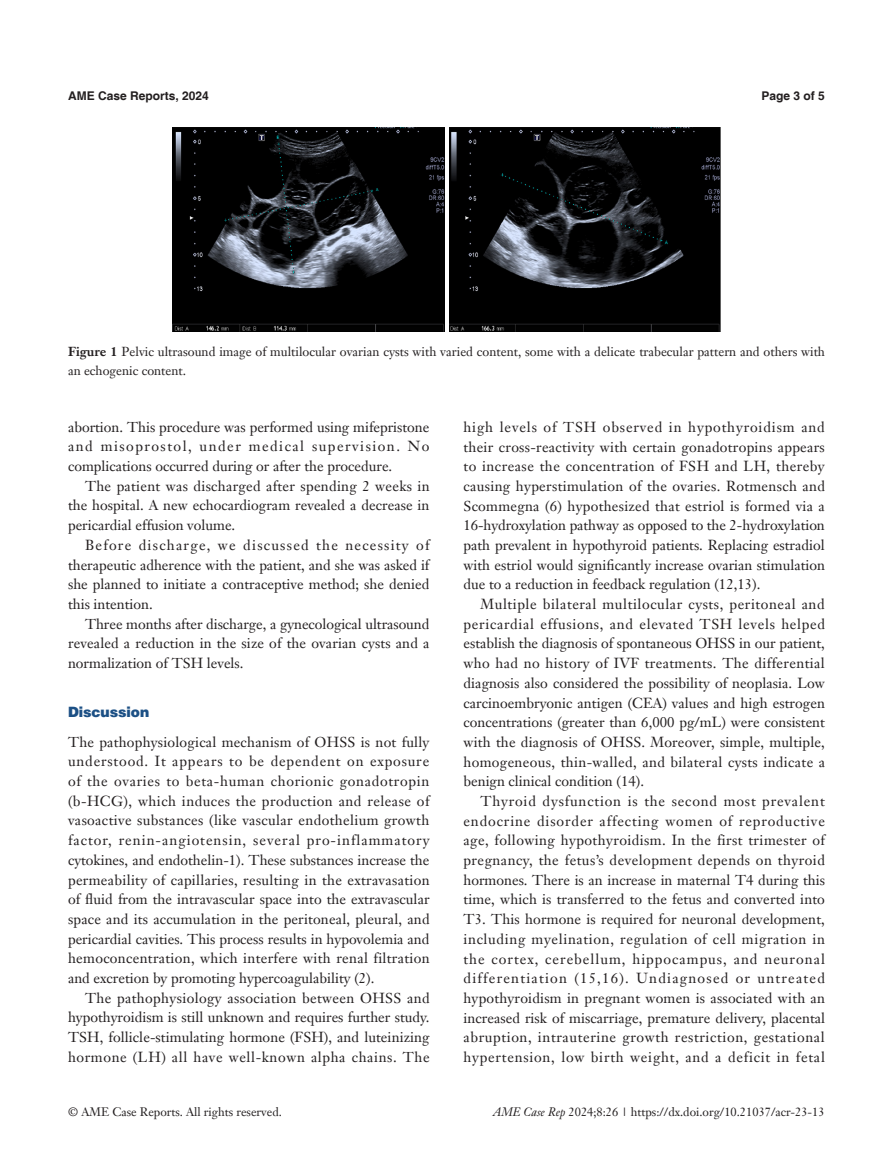
<style>
.page{position:relative;width:893px;height:1170px;background:#fff}
.page>*{position:absolute;margin:0;border:0;box-sizing:border-box;transform-origin:0 0}
.t1{font:14.25px/19.6px "Janson Text LT";color:#231f20;text-align:justify}
.t2{font:900 14.25px "Helvetica";color:#1c5085}
.t3{font:12.75px/19.5px "Janson Text LT";color:#231f20}
.t4{font:12px "Janson Text LT";color:#231f20}
.t5{font:700 12px "Helvetica";color:#231f20}
.s1{font-weight:700}
.s2{font-style:italic}
</style>
<div class="page">
<img style="left:449px;top:128px;width:271px;height:204px">
<img style="left:173px;top:128px;width:272px;height:204px">
<p class="t5" style="left:68px;top:88px;width:142px">AME Case Reports, 2024</p>
<p class="t5" style="left:762px;top:88px;width:65px">Page 3 of 5</p>
<p class="t3" style="left:68px;top:341px;width:758px"><span class="s1">Figure 1</span> Pelvic ultrasound image of multilocular ovarian cysts with varied content, some with a delicate trabecular pattern and others with an echogenic content.</p>
<p class="t1" style="left:68px;top:417px;width:363px">abortion. This procedure was performed using mifepristone and misoprostol, under medical supervision. No complications occurred during or after the procedure.</p>
<p class="t1" style="left:68px;top:476px;width:363px;text-indent:17px">The patient was discharged after spending 2 weeks in the hospital. A new echocardiogram revealed a decrease in pericardial effusion volume.</p>
<p class="t1" style="left:68px;top:535px;width:363px;text-indent:17px">Before discharge, we discussed the necessity of therapeutic adherence with the patient, and she was asked if she planned to initiate a contraceptive method; she denied this intention.</p>
<p class="t1" style="left:68px;top:613px;width:363px;text-indent:17px">Three months after discharge, a gynecological ultrasound revealed a reduction in the size of the ovarian cysts and a normalization of TSH levels.</p>
<p class="t2" style="left:68px;top:702px;width:83px">Discussion</p>
<p class="t1" style="left:68px;top:731px;width:363px">The pathophysiological mechanism of OHSS is not fully understood. It appears to be dependent on exposure of the ovaries to beta-human chorionic gonadotropin (b-HCG), which induces the production and release of vasoactive substances (like vascular endothelium growth factor, renin-angiotensin, several pro-inflammatory cytokines, and endothelin-1). These substances increase the permeability of capillaries, resulting in the extravasation of fluid from the intravascular space into the extravascular space and its accumulation in the peritoneal, pleural, and pericardial cavities. This process results in hypovolemia and hemoconcentration, which interfere with renal filtration and excretion by promoting hypercoagulability (2).</p>
<p class="t1" style="left:68px;top:987px;width:363px;text-indent:17px">The pathophysiology association between OHSS and hypothyroidism is still unknown and requires further study.<br>TSH, follicle-stimulating hormone (FSH), and luteinizing hormone (LH) all have well-known alpha chains. The</p>
<p class="t1" style="left:463px;top:417px;width:363px">high levels of TSH observed in hypothyroidism and their cross-reactivity with certain gonadotropins appears to increase the concentration of FSH and LH, thereby causing hyperstimulation of the ovaries. Rotmensch and Scommegna (6) hypothesized that estriol is formed via a 16-hydroxylation pathway as opposed to the 2-hydroxylation path prevalent in hypothyroid patients. Replacing estradiol with estriol would significantly increase ovarian stimulation due to a reduction in feedback regulation (12,13).</p>
<p class="t1" style="left:463px;top:594px;width:363px;text-indent:17px">Multiple bilateral multilocular cysts, peritoneal and pericardial effusions, and elevated TSH levels helped establish the diagnosis of spontaneous OHSS in our patient, who had no history of IVF treatments. The differential diagnosis also considered the possibility of neoplasia. Low carcinoembryonic antigen (CEA) values and high estrogen concentrations (greater than 6,000 pg/mL) were consistent with the diagnosis of OHSS. Moreover, simple, multiple, homogeneous, thin-walled, and bilateral cysts indicate a benign clinical condition (14).</p>
<p class="t1" style="left:463px;top:791px;width:363px;text-indent:17px">Thyroid dysfunction is the second most prevalent endocrine disorder affecting women of reproductive age, following hypothyroidism. In the first trimester of pregnancy, the fetus’s development depends on thyroid hormones. There is an increase in maternal T4 during this time, which is transferred to the fetus and converted into T3. This hormone is required for neuronal development, including myelination, regulation of cell migration in the cortex, cerebellum, hippocampus, and neuronal differentiation (15,16). Undiagnosed or untreated hypothyroidism in pregnant women is associated with an increased risk of miscarriage, premature delivery, placental abruption, intrauterine growth restriction, gestational hypertension, low birth weight, and a deficit in fetal</p>
<p class="t4" style="left:68px;top:1104px;width:215px">© AME Case Reports. All rights reserved.</p>
<p class="t4" style="left:493px;top:1104px;width:333px"><span class="s2">AME Case Rep</span> 2024;8:26 | https://dx.doi.org/10.21037/acr-23-13</p>
</div>
